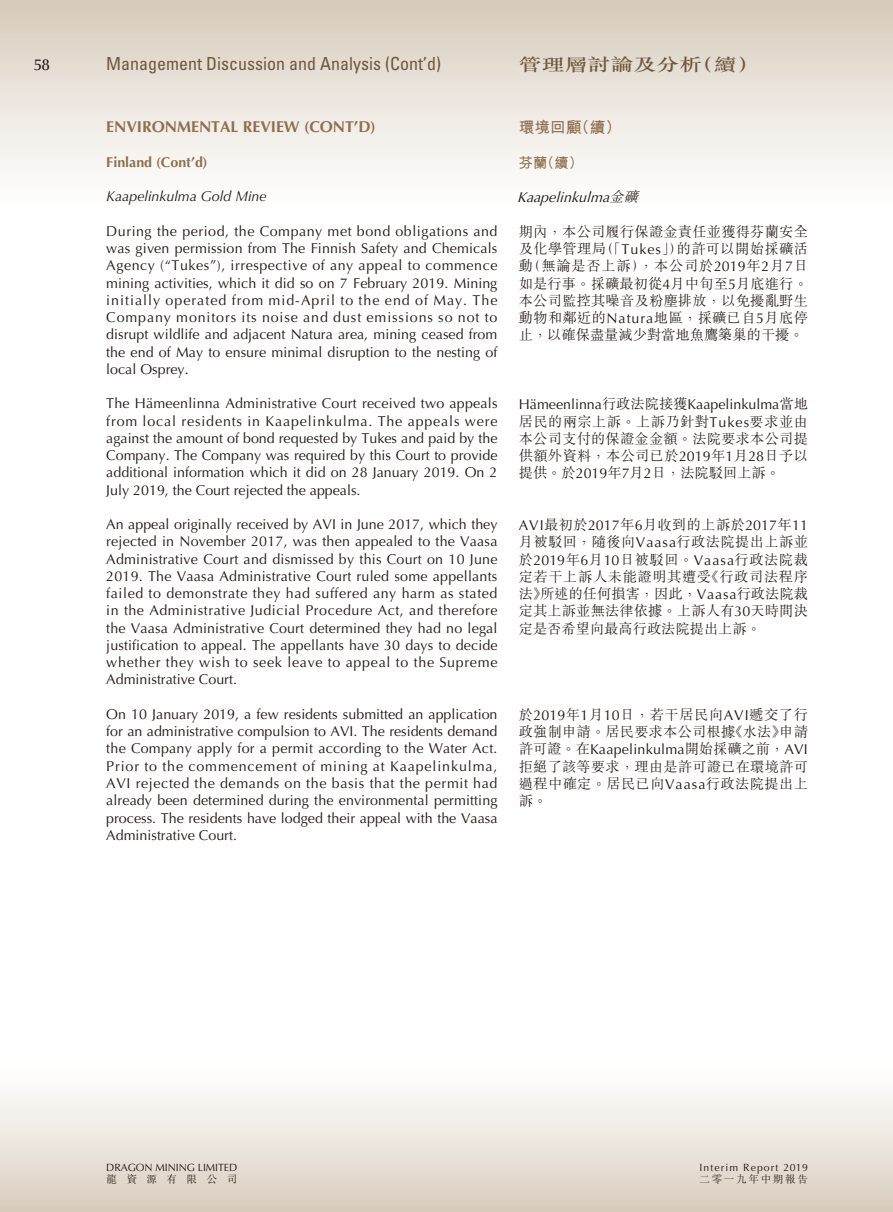
<style>
.page{position:relative;width:893px;height:1212px;background:#fff}
.page>*{position:absolute;margin:0;border:0;box-sizing:border-box;transform-origin:0 0}
.t1{font:condensed 18px "Univers LT Std";color:#6f583c}
.t2{font:17.25px "M Sung HK Medium E Ten B5 H";color:#6f583c;scale:1.33 1}
.t3{font:700 15.75px "Optima LT Std";color:#8d704e}
.t4{font:15.75px "M Hei HK Bold E Ten B5 H";color:#8d704e}
.t5{font:500 15.75px "Optima LT Std";color:#231916}
.t6{font:14.25px/17.2px "Optima LT Std";color:#231916;text-align:justify}
.t7{font:14.25px/17.2px "M Sung HK Light E Ten B5 H";letter-spacing:.015em;color:#231916;text-align:justify}
.t8{font:italic 14.25px "Optima LT Std";color:#231916}
.t9{font:italic 14.25px "Optima LT Std";color:#231916}
.t10{font:700 14.25px "Optima LT Std";color:#8d704e}
.t11{font:14.25px "M Hei HK Bold E Ten B5 H";color:#8d704e}
.t12{font:10.5px "Optima LT Std";letter-spacing:-.005em;color:#231916}
.t13{font:10.5px "Optima LT Std";letter-spacing:.105em;color:#231916}
.t14{font:10.5px "M Sung HK Light E Ten B5 H";letter-spacing:.165em;color:#231916}
.t15{font:10.5px "M Sung HK Light E Ten B5 H";letter-spacing:.91em;color:#231916}
.s1{font-family:"M Sung HK Light E Ten B5 H"}
.s2{font-family:"Optima LT Std"}
</style>
<div class="page">
<div style="left:0;top:0;width:893px;height:247px;background:linear-gradient(to bottom,#d9cdbe,#fff)"></div>
<div style="left:0;top:1037px;width:893px;height:175px;background:linear-gradient(to bottom,#fff,#dbcfc1)"></div>
<p class="t5" style="left:34px;top:57px;width:17px">58</p>
<p class="t1" style="left:106px;top:55px;width:336px">Management Discussion and Analysis (Cont’d)</p>
<p class="t2" style="left:519px;top:58px;width:183px">管理層討論及分析（續）</p>
<p class="t3" style="left:106px;top:119px;width:271px">ENVIRONMENTAL REVIEW (CONT’D)</p>
<p class="t10" style="left:106px;top:155px;width:103px">Finland (Cont’d)</p>
<p class="t8" style="left:106px;top:190px;width:162px">Kaapelinkulma Gold Mine</p>
<p class="t6" style="left:106px;top:223px;width:393px">During the period, the Company met bond obligations and was given permission from The Finnish Safety and Chemicals Agency (“Tukes”), irrespective of any appeal to commence mining activities, which it did so on 7 February 2019. Mining initially operated from mid-April to the end of May. The Company monitors its noise and dust emissions so not to disrupt wildlife and adjacent Natura area, mining ceased from the end of May to ensure minimal disruption to the nesting of local Osprey.</p>
<p class="t6" style="left:106px;top:396px;width:393px">The Hämeenlinna Administrative Court received two appeals from local residents in Kaapelinkulma. The appeals were against the amount of bond requested by Tukes and paid by the Company. The Company was required by this Court to provide additional information which it did on 28 January 2019. On 2<br>July 2019, the Court rejected the appeals.</p>
<p class="t6" style="left:106px;top:516px;width:393px">An appeal originally received by AVI in June 2017, which they rejected in November 2017, was then appealed to the Vaasa Administrative Court and dismissed by this Court on 10 June 2019. The Vaasa Administrative Court ruled some appellants failed to demonstrate they had suffered any harm as stated in the Administrative Judicial Procedure Act, and therefore the Vaasa Administrative Court determined they had no legal justification to appeal. The appellants have 30 days to decide whether they wish to seek leave to appeal to the Supreme Administrative Court.</p>
<p class="t6" style="left:106px;top:706px;width:393px">On 10 January 2019, a few residents submitted an application for an administrative compulsion to AVI. The residents demand the Company apply for a permit according to the Water Act.<br>Prior to the commencement of mining at Kaapelinkulma, AVI rejected the demands on the basis that the permit had already been determined during the environmental permitting process. The residents have lodged their appeal with the Vaasa Administrative Court.</p>
<p class="t4" style="left:519px;top:121px;width:104px">環境回顧（續）</p>
<p class="t11" style="left:519px;top:157px;width:66px">芬蘭（續）</p>
<p class="t9" style="left:517px;top:190px;width:122px">Kaapelinkulma<span class="s1">金礦</span></p>
<p class="t7" style="left:519px;top:225px;width:291px">期內，本公司履行保證金責任並獲得芬蘭安全及化學管理局（「<span class="s2">Tukes</span>」）的許可以開始採礦活動（無論是否上訴），本公司於<span class="s2">2019</span>年<span class="s2">2</span>月<span class="s2">7</span>日如是行事。採礦最初從<span class="s2">4</span>月中旬至<span class="s2">5</span>月底進行。本公司監控其噪音及粉塵排放，以免擾亂野生動物和鄰近的<span class="s2">Natura</span>地區，採礦已自<span class="s2">5</span>月底停止，以確保盡量減少對當地魚鷹築巢的干擾。</p>
<p class="t6" style="left:519px;top:397px;width:291px">Hämeenlinna<span class="s1">行政法院接獲</span>Kaapelinkulma<span class="s1">當地</span></p>
<p class="t7" style="left:519px;top:415px;width:291px">居民的兩宗上訴。上訴乃針對<span class="s2">Tukes</span>要求並由本公司支付的保證金金額。法院要求本公司提供額外資料，本公司已於<span class="s2">2019</span>年<span class="s2">1</span>月<span class="s2">28</span>日予以提供。於<span class="s2">2019</span>年<span class="s2">7</span>月<span class="s2">2</span>日，法院駁回上訴。</p>
<p class="t6" style="left:519px;top:517px;width:291px">AVI<span class="s1">最初於</span>2017<span class="s1">年</span>6<span class="s1">月收到的上訴於</span>2017<span class="s1">年</span>11</p>
<p class="t7" style="left:519px;top:535px;width:291px">月被駁回，隨後向<span class="s2">Vaasa</span>行政法院提出上訴並於<span class="s2">2019</span>年<span class="s2">6</span>月<span class="s2">10</span>日被駁回。<span class="s2">Vaasa</span>行政法院裁定若干上訴人未能證明其遭受《行政司法程序法》所述的任何損害，因此，<span class="s2">Vaasa</span>行政法院裁定其上訴並無法律依據。上訴人有<span class="s2">30</span>天時間決定是否希望向最高行政法院提出上訴。</p>
<p class="t7" style="left:519px;top:708px;width:291px">於<span class="s2">2019</span>年<span class="s2">1</span>月<span class="s2">10</span>日，若干居民向<span class="s2">AVI</span>遞交了行政強制申請。居民要求本公司根據《水法》申請</p>
<p class="t6" style="left:519px;top:742px;width:291px"><span class="s1">許可證。在</span>Kaapelinkulma<span class="s1">開始採礦之前，</span>AVI</p>
<p class="t7" style="left:519px;top:760px;width:291px">拒絕了該等要求，理由是許可證已在環境許可過程中確定。居民已向<span class="s2">Vaasa</span>行政法院提出上訴。</p>
<p class="t12" style="left:106px;top:1162px;width:132px">DRAGON MINING LIMITED</p>
<p class="t15" style="left:106px;top:1175px;width:132px">龍資源有限公司</p>
<p class="t13" style="left:699px;top:1162px;width:110px">Interim Report 2019</p>
<p class="t14" style="left:699px;top:1175px;width:110px">二零一九年中期報告</p>
</div>
